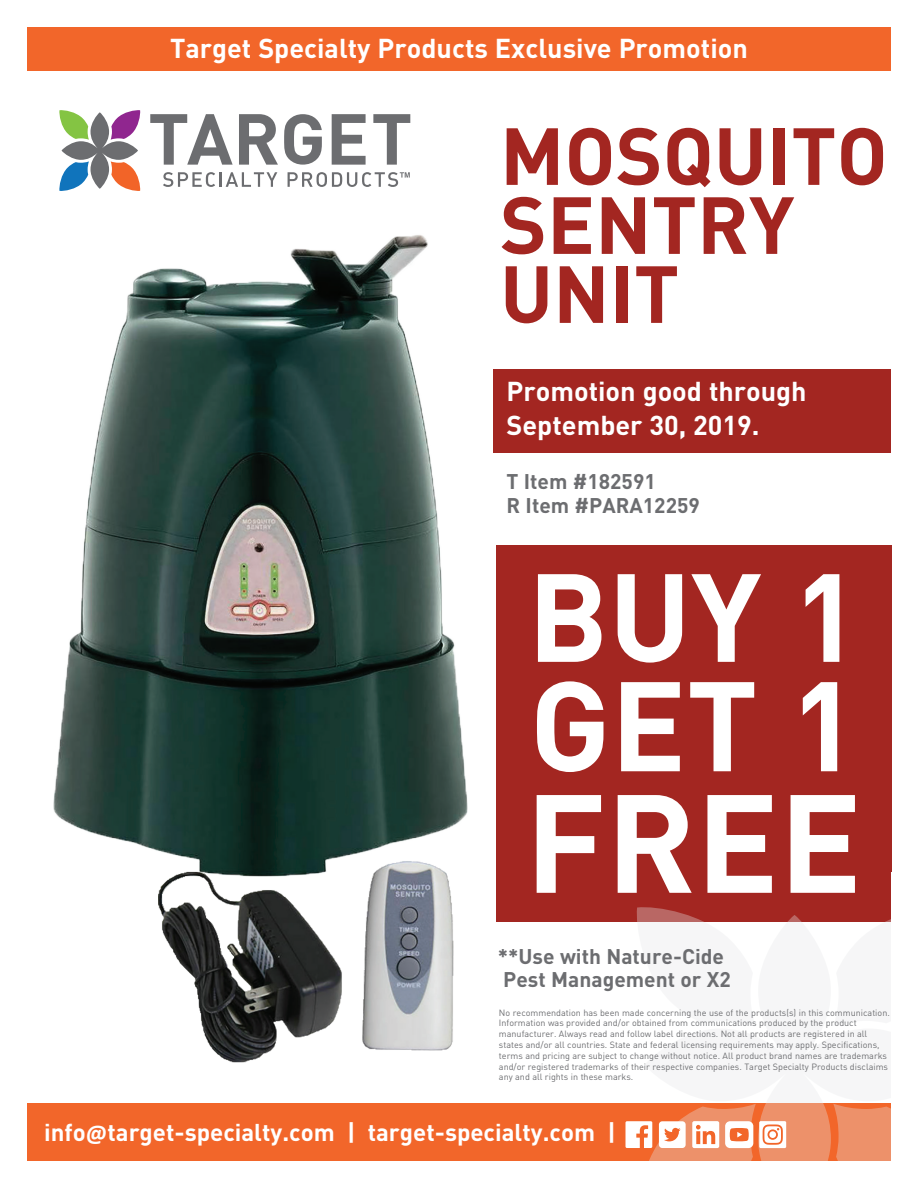
<style>
.page{position:relative;width:918px;height:1188px;background:#fff}
.page>*{position:absolute;margin:0;border:0;box-sizing:border-box;transform-origin:0 0}
.t1{font:700 137.25px "DIN";color:#fff}
.t2{font:700 125.25px "DIN";color:#fff}
.t3{font:700 123.15px "DIN";color:#fff}
.t4{font:700 79.5px/69px "DIN";color:#a32621}
.t5{font:700 27px/33.8px "DIN";color:#fff}
.t6{font:700 24px "DIN";color:#fff}
.t7{font:700 21px/23.2px "DIN";color:#6c6d70}
.t8{font:9px/10.8px "DIN";color:#6c6d70}
.s1{font-family:"Calibri"}
</style>
<div class="page">
<div style="left:496px;top:546px;width:395px;height:376px;background:#a32621"></div>
<div style="left:27px;top:1104px;width:864px;height:57px;background:#f2662a"></div>
<svg style="left:636px;top:907px;width:51px;height:15px"></svg>
<svg style="left:644px;top:915px;width:247px;height:246px;fill:#f6f6f7"></svg>
<svg style="left:59px;top:110px;width:82px;height:81px"></svg>
<svg style="left:150px;top:114px;width:83px;height:51px"></svg>
<svg style="left:239px;top:114px;width:39px;height:51px"></svg>
<svg style="left:284px;top:114px;width:38px;height:51px"></svg>
<svg style="left:332px;top:114px;width:34px;height:51px"></svg>
<svg style="left:373px;top:114px;width:37px;height:51px"></svg>
<svg style="left:163px;top:172px;width:114px;height:15px"></svg>
<svg style="left:288px;top:172px;width:122px;height:15px"></svg>
<div style="left:27px;top:27px;width:864px;height:43px;background:#f2662a"></div>
<svg style="left:626px;top:1104px;width:160px;height:57px"></svg>
<div style="left:493px;top:369px;width:397px;height:84px;background:#a32621"></div>
<img style="left:53px;top:235px;width:415px;height:620px">
<img style="left:158px;top:855px;width:296px;height:208px">
<h3 class="t5" style="left:170px;top:30px;width:579px">Target Specialty Products Exclusive Promotion</h3>
<h3 class="t4" style="left:500px;top:118px;width:389px">MOSQUITO<br>SENTRY<br>UNIT</h3>
<h3 class="t5" style="left:507px;top:373px;width:302px">Promotion good through<br>September 30, 2019.</h3>
<h3 class="t7" style="left:507px;top:469px;width:195px;line-height:24px">T Item #182591<br>R Item #PARA12259</h3>
<h3 class="t3" style="left:528px;top:537px;width:334px">BUY 1</h3>
<h2 class="t2" style="left:530px;top:644px;width:330px">GET 1</h2>
<h1 class="t1" style="left:525px;top:754px;width:338px">FREE</h1>
<h3 class="t7" style="left:498px;top:943px;width:235px">**Use with Nature-Cide<br>Pest Management or X2</h3>
<p class="t8" style="left:499px;top:1007px;width:392px">No recommendation has been made concerning the use of the products(s) in this communication.<br>Information was provided and/or obtained from communications produced by the product manufacturer. Always read and follow label directions. Not all products are registered in all states and/or all countries. State and federal licensing requirements may apply. Specifications, terms and pricing are subject to change without notice. All product brand names are trademarks and/or registered trademarks of their respective companies. Target Specialty Products disclaims any and all rights in these marks.</p>
<h3 class="t6" style="left:44px;top:1117px;width:573px">info<span class="s1">@</span>target-specialty.com | target-specialty.com |</h3>
</div>
